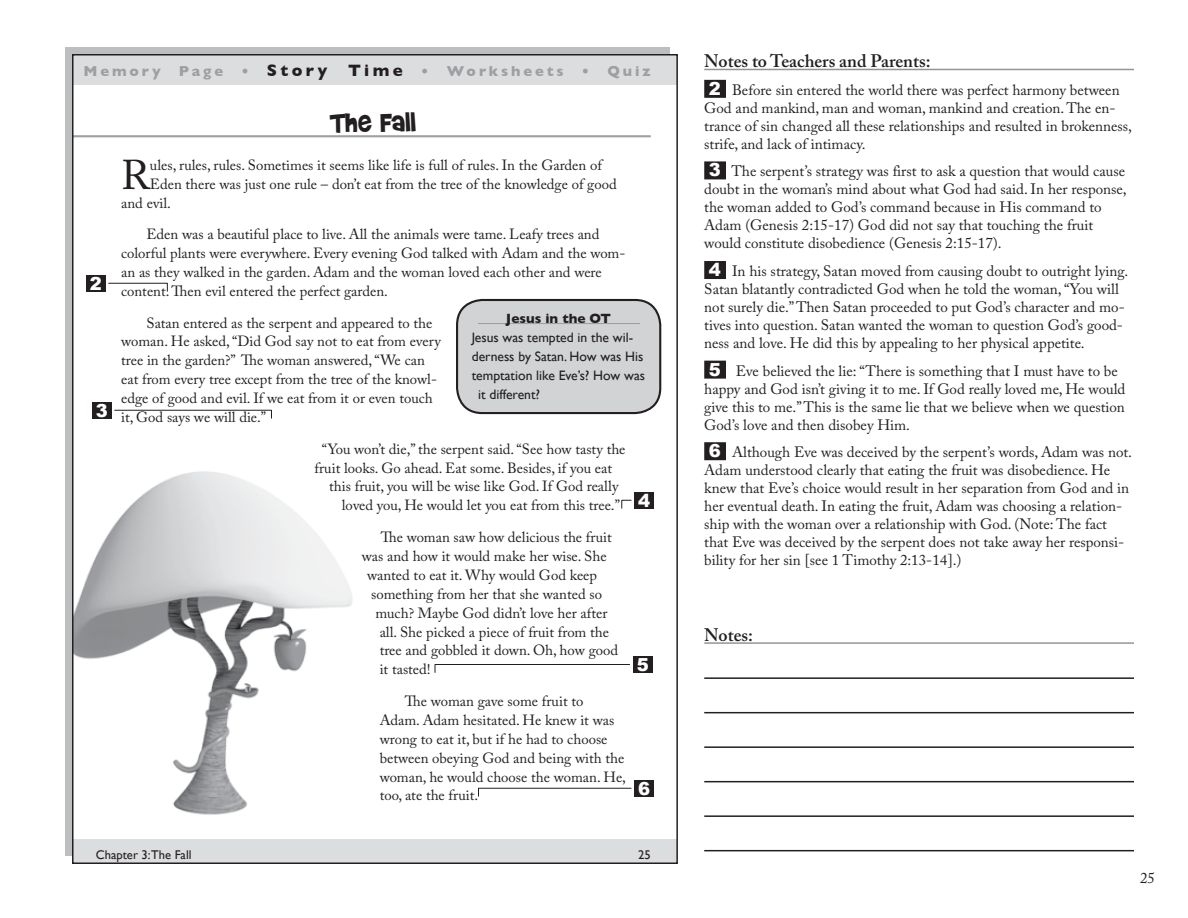
<style>
.page{position:relative;width:1188px;height:918px;background:#fff}
.page>*{position:absolute;margin:0;border:0;box-sizing:border-box;transform-origin:0 0}
.t1{font:41.25px "Adobe Caslon Pro";color:#231f20}
.t2{font:31.5px "Brady Bunch Remastered";color:#231f20}
.t3{font:600 18px "Adobe Caslon Pro";color:#231f20}
.t4{font:900 18px "Arial";color:#fff}
.t5{font:15px/18px "Adobe Caslon Pro";color:#231f20}
.t6{font:14.7px/18.9px "Adobe Caslon Pro";color:#231f20}
.t7{font:700 14.7px "Gill Sans";letter-spacing:.2em;color:#9d9fa2}
.t8{font:13.65px "Gill Sans";color:#231f20}
.t9{font:700 13.65px "Gill Sans";color:#231f20}
.t10{font:12.6px "Gill Sans";color:#231f20}
.s1{font-size:16.8px;color:#231f20}
.s2{font-family:"Arial";font-weight:900;font-size:18px;color:#fff}
</style>
<div class="page">
<div style="left:65px;top:47px;width:605px;height:809px;background:#bcbec0"></div>
<div style="left:73px;top:55px;width:604px;height:808px;background:#fff"></div>
<div style="left:73px;top:55px;width:604px;height:29px;background:#dcddde"></div>
<img style="left:75px;top:471px;width:277px;height:344px">
<hr style="left:73px;top:135px;width:578px;height:2px;background:#9d9fa2">
<div style="left:457px;top:300px;width:203px;height:113px;background:#d1d3d4;border-radius:25px"></div>
<hr style="left:478px;top:323px;width:162px;height:1px;background:#9d9fa2">
<div style="left:456px;top:299px;width:205px;height:115px;border:2px solid #231f20;border-radius:25px"></div>
<div style="left:73px;top:839px;width:604px;height:24px;background:#dcddde"></div>
<hr style="left:704px;top:69px;width:430px;height:1px;background:#939598">
<div style="left:704px;top:80px;width:22px;height:18px;background:#231f20"></div>
<div style="left:704px;top:161px;width:22px;height:18px;background:#231f20"></div>
<div style="left:704px;top:261px;width:22px;height:18px;background:#231f20"></div>
<div style="left:704px;top:361px;width:22px;height:18px;background:#231f20"></div>
<div style="left:704px;top:442px;width:22px;height:18px;background:#231f20"></div>
<hr style="left:704px;top:642px;width:430px;height:2px;background:#939598">
<hr style="left:704px;top:677px;width:430px;height:2px;background:#231f20">
<hr style="left:704px;top:712px;width:430px;height:1px;background:#231f20">
<hr style="left:704px;top:746px;width:430px;height:2px;background:#231f20">
<hr style="left:704px;top:781px;width:430px;height:1px;background:#231f20">
<hr style="left:704px;top:815px;width:430px;height:2px;background:#231f20">
<hr style="left:704px;top:850px;width:430px;height:1px;background:#231f20">
<div style="left:86px;top:275px;width:20px;height:17px;background:#231f20"></div>
<svg style="left:108px;top:282px;width:60px;height:10px"></svg>
<div style="left:92px;top:402px;width:20px;height:17px;background:#231f20"></div>
<svg style="left:114px;top:410px;width:158px;height:9px"></svg>
<div style="left:634px;top:492px;width:20px;height:17px;background:#231f20"></div>
<svg style="left:621px;top:500px;width:11px;height:9px"></svg>
<div style="left:633px;top:656px;width:20px;height:17px;background:#231f20"></div>
<svg style="left:434px;top:664px;width:196px;height:9px"></svg>
<div style="left:634px;top:780px;width:20px;height:17px;background:#231f20"></div>
<svg style="left:478px;top:788px;width:154px;height:9px"></svg>
<p class="t7" style="left:83px;top:62px;width:321px">Memory Page • <span class="s1">Story Time</span></p>
<p class="t7" style="left:421px;top:62px;width:231px">• Worksheets • Quiz</p>
<h2 class="t2" style="left:331px;top:106px;width:87px">The Fall</h2>
<h1 class="t1" style="left:121px;top:150px;width:30px">R</h1>
<p class="t6" style="left:150px;top:155px;width:454px">ules, rules, rules. Sometimes it seems like life is full of rules. In the Garden of</p>
<p class="t6" style="left:150px;top:174px;width:468px">Eden there was just one rule – don’t eat from the tree of the knowledge of good</p>
<p class="t6" style="left:121px;top:193px;width:51px">and evil.</p>
<p class="t6" style="left:121px;top:225px;width:506px;text-indent:25px">Eden was a beautiful place to live. All the animals were tame. Leafy trees and colorful plants were everywhere. Every evening God talked with Adam and the wom&shy;an as they walked in the garden. Adam and the woman loved each other and were content. Then evil entered the perfect garden.</p>
<p class="t6" style="left:121px;top:313px;width:321px;text-indent:25px">Satan entered as the serpent and appeared to the woman. He asked, “Did God say not to eat from every tree in the garden?” The woman answered, “We can eat from every tree except from the tree of the knowl&shy;edge of good and evil. If we eat from it or even touch it, God says we will die.”</p>
<p class="t6" style="left:322px;top:439px;width:305px">“You won’t die,” the serpent said. “See how tasty the</p>
<p class="t6" style="left:315px;top:458px;width:299px">fruit looks. Go ahead. Eat some. Besides, if you eat</p>
<p class="t6" style="left:329px;top:477px;width:291px">this fruit, you will be wise like God. If God really</p>
<p class="t6" style="left:342px;top:496px;width:280px">loved you, He would let you eat from this tree.”</p>
<p class="t6" style="left:381px;top:527px;width:233px">The woman saw how delicious the fruit</p>
<p class="t6" style="left:362px;top:546px;width:246px">was and how it would make her wise. She</p>
<p class="t6" style="left:367px;top:565px;width:232px">wanted to eat it. Why would God keep</p>
<p class="t6" style="left:371px;top:584px;width:232px">something from her that she wanted so</p>
<p class="t6" style="left:375px;top:603px;width:234px">much? Maybe God didn’t love her after</p>
<p class="t6" style="left:380px;top:622px;width:231px">all. She picked a piece of fruit from the</p>
<p class="t6" style="left:380px;top:641px;width:240px">tree and gobbled it down. Oh, how good</p>
<p class="t6" style="left:380px;top:660px;width:52px">it tasted!</p>
<p class="t6" style="left:380px;top:691px;width:248px;text-indent:25px">The woman gave some fruit to<br>Adam. Adam hesitated. He knew it was wrong to eat it, but if he had to choose between obeying God and being with the woman, he would choose the woman. He, too, ate the fruit.</p>
<p class="t4" style="left:90px;top:270px;width:14px">2</p>
<p class="t9" style="left:506px;top:310px;width:107px">Jesus in the OT</p>
<p class="t8" style="left:472px;top:329px;width:163px">Jesus was tempted in the wil-</p>
<p class="t8" style="left:472px;top:348px;width:173px">derness by Satan. How was His</p>
<p class="t8" style="left:472px;top:367px;width:175px">temptation like Eve’s? How was</p>
<p class="t8" style="left:478px;top:386px;width:64px">it different?</p>
<p class="t4" style="left:96px;top:397px;width:14px">3</p>
<p class="t4" style="left:638px;top:487px;width:14px">4</p>
<p class="t4" style="left:637px;top:652px;width:14px">5</p>
<p class="t4" style="left:638px;top:775px;width:14px">6</p>
<p class="t10" style="left:96px;top:847px;width:97px">Chapter 3:The Fall</p>
<p class="t10" style="left:638px;top:847px;width:14px">25</p>
<p class="t3" style="left:704px;top:50px;width:228px">Notes to Teachers and Parents:</p>
<p class="t5" style="left:704px;top:81px;width:429px"><span class="s2">2</span> Before sin entered the world there was perfect harmony between God and mankind, man and woman, mankind and creation. The en&shy;trance of sin changed all these relationships and resulted in brokenness, strife, and lack of intimacy.</p>
<p class="t5" style="left:704px;top:162px;width:424px"><span class="s2">3</span> The serpent’s strategy was first to ask a question that would cause doubt in the woman’s mind about what God had said. In her response, the woman added to God’s command because in His command to Adam (Genesis 2:15-17) God did not say that touching the fruit would constitute disobedience (Genesis 2:15-17).</p>
<p class="t5" style="left:704px;top:262px;width:426px"><span class="s2">4</span> In his strategy, Satan moved from causing doubt to outright lying.<br>Satan blatantly contradicted God when he told the woman, “You will not surely die.” Then Satan proceeded to put God’s character and mo&shy;tives into question. Satan wanted the woman to question God’s good&shy;ness and love. He did this by appealing to her physical appetite.</p>
<p class="t5" style="left:704px;top:361px;width:423px"><span class="s2">5</span> Eve believed the lie: “There is something that I must have to be happy and God isn’t giving it to me. If God really loved me, He would give this to me.” This is the same lie that we believe when we question God’s love and then disobey Him.</p>
<p class="t5" style="left:704px;top:443px;width:429px"><span class="s2">6</span> Although Eve was deceived by the serpent’s words, Adam was not.<br>Adam understood clearly that eating the fruit was disobedience. He knew that Eve’s choice would result in her separation from God and in her eventual death. In eating the fruit, Adam was choosing a relation&shy;ship with the woman over a relationship with God. (Note: The fact that Eve was deceived by the serpent does not take away her responsi&shy;bility for her sin [see 1 Timothy 2:13-14].)</p>
<p class="t3" style="left:704px;top:624px;width:50px">Notes:</p>
<p class="t5" style="left:1140px;top:869px;width:16px">25</p>
</div>
